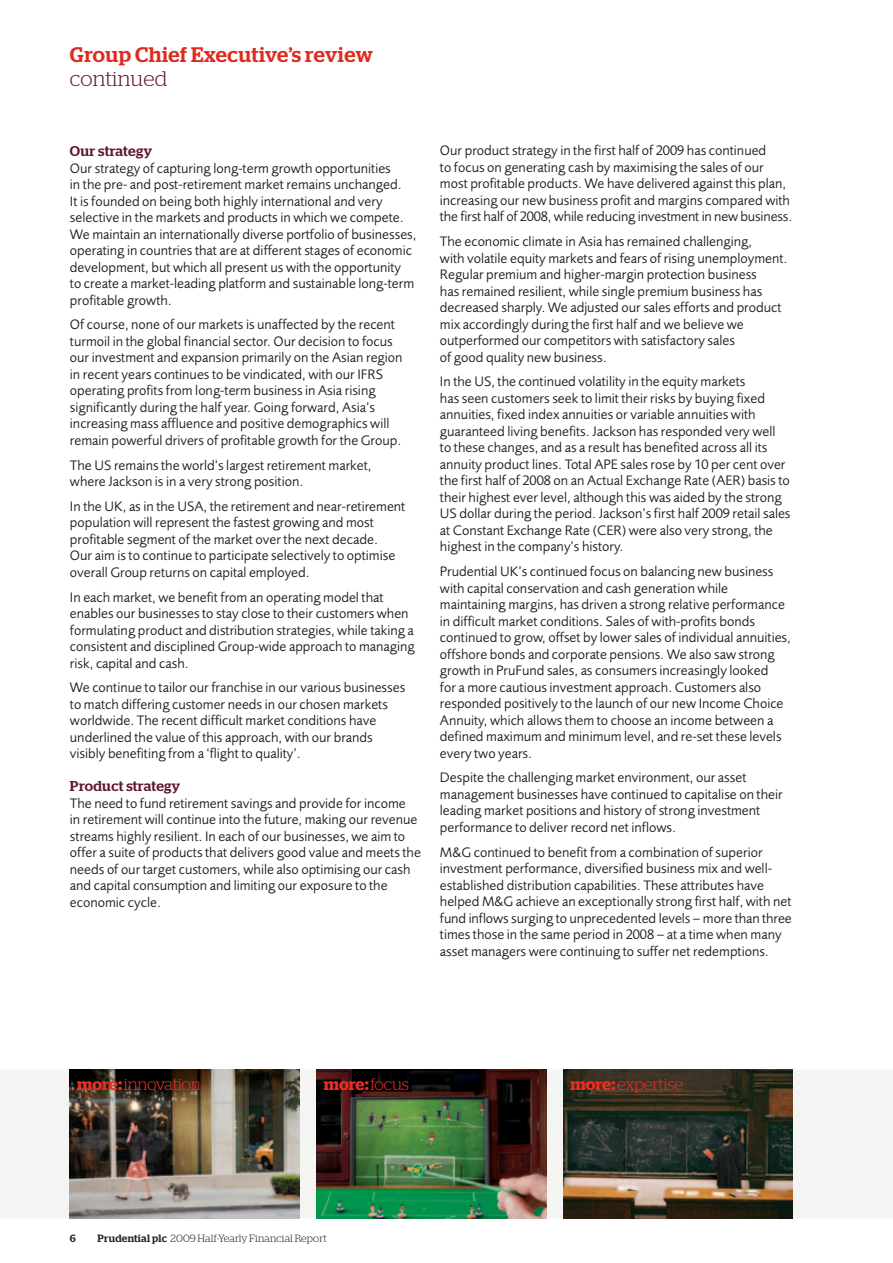
<style>
.page{position:relative;width:893px;height:1263px;background:#fff}
.page>*{position:absolute;margin:0;border:0;box-sizing:border-box;transform-origin:0 0}
.t1{font:500 21px/24px "Stag";letter-spacing:.02em;color:#e02a1e}
.t2{font:300 16.5px "Stag";letter-spacing:-.015em;color:#ee2e22}
.t3{font:14.25px/16.5px "Pru Sans";color:#231f20}
.t4{font:300 10.5px "Stag";letter-spacing:.01em;color:#231f20}
.t5{font:500 10.5px "Stag";color:#231f20}
.s1{font-weight:300;color:#61172c}
.s2{font-family:"Stag";font-weight:500;color:#61172c}
.s3{font-weight:600}
.s4{font-weight:600;font-size:19.5px}
.s5{font-weight:500}
</style>
<div class="page">
<div style="left:0;top:1069px;width:892px;height:149px;background:#f4f4f3"></div>
<img style="left:70px;top:1069px;width:230px;height:149px">
<img style="left:317px;top:1069px;width:229px;height:149px">
<img style="left:563px;top:1069px;width:230px;height:149px">
<p class="t1" style="left:70px;top:42px;width:304px">Group Chief Executive’s review <span class="s1">continued</span></p>
<p class="t3" style="left:70px;top:144px;width:348px"><span class="s2">Our strategy<br></span>Our strategy of capturing long-term growth opportunities<br>in the pre- and post-retirement market remains unchanged.<br>It is founded on being both highly international and very selective in the markets and products in which we compete.<br>We maintain an internationally diverse portfolio of businesses, operating in countries that are at different stages of economic development, but which all present us with the opportunity<br>to create a market-leading platform and sustainable long-term profitable growth.</p>
<p class="t3" style="left:70px;top:318px;width:334px">Of course, none of our markets is unaffected by the recent turmoil in the global financial sector. Our decision to focus our investment and expansion primarily on the Asian region in recent years continues to be vindicated, with our IFRS operating profits from long-term business in Asia rising significantly during the half year. Going forward, Asia’s increasing mass affluence and positive demographics will remain powerful drivers of profitable growth for the Group.</p>
<p class="t3" style="left:70px;top:458px;width:303px">The US remains the world’s largest retirement market, where Jackson is in a very strong position.</p>
<p class="t3" style="left:70px;top:499px;width:337px">In the UK, as in the USA, the retirement and near-retirement population will represent the fastest growing and most profitable segment of the market over the next decade.<br>Our aim is to continue to participate selectively to optimise overall Group returns on capital employed.</p>
<p class="t3" style="left:70px;top:590px;width:346px">In each market, we benefit from an operating model that enables our businesses to stay close to their customers when formulating product and distribution strategies, while taking a consistent and disciplined Group-wide approach to managing risk, capital and cash.</p>
<p class="t3" style="left:70px;top:681px;width:337px">We continue to tailor our franchise in our various businesses to match differing customer needs in our chosen markets worldwide. The recent difficult market conditions have underlined the value of this approach, with our brands visibly benefiting from a ‘flight to quality’.</p>
<p class="t3" style="left:70px;top:780px;width:352px"><span class="s2">Product strategy<br></span>The need to fund retirement savings and provide for income<br>in retirement will continue into the future, making our revenue streams highly resilient. In each of our businesses, we aim to offer a suite of products that delivers good value and meets the needs of our target customers, while also optimising our cash and capital consumption and limiting our exposure to the economic cycle.</p>
<p class="t3" style="left:440px;top:144px;width:354px">Our product strategy in the first half of 2009 has continued<br>to focus on generating cash by maximising the sales of our most profitable products. We have delivered against this plan, increasing our new business profit and margins compared with the first half of 2008, while reducing investment in new business.</p>
<p class="t3" style="left:440px;top:235px;width:349px">The economic climate in Asia has remained challenging,<br>with volatile equity markets and fears of rising unemployment.<br>Regular premium and higher-margin protection business<br>has remained resilient, while single premium business has decreased sharply. We adjusted our sales efforts and product mix accordingly during the first half and we believe we outperformed our competitors with satisfactory sales<br>of good quality new business.</p>
<p class="t3" style="left:440px;top:375px;width:352px">In the US, the continued volatility in the equity markets<br>has seen customers seek to limit their risks by buying fixed annuities, fixed index annuities or variable annuities with guaranteed living benefits. Jackson has responded very well<br>to these changes, and as a result has benefited across all its annuity product lines. Total APE sales rose by 10 per cent over the first half of 2008 on an Actual Exchange Rate (AER) basis to their highest ever level, although this was aided by the strong US dollar during the period. Jackson’s first half 2009 retail sales at Constant Exchange Rate (CER) were also very strong, the highest in the company’s history.</p>
<p class="t3" style="left:440px;top:565px;width:352px">Prudential UK’s continued focus on balancing new business with capital conservation and cash generation while maintaining margins, has driven a strong relative performance in difficult market conditions. Sales of with-profits bonds continued to grow, offset by lower sales of individual annuities, offshore bonds and corporate pensions. We also saw strong growth in PruFund sales, as consumers increasingly looked<br>for a more cautious investment approach. Customers also responded positively to the launch of our new Income Choice Annuity, which allows them to choose an income between a defined maximum and minimum level, and re-set these levels every two years.</p>
<p class="t3" style="left:440px;top:771px;width:344px">Despite the challenging market environment, our asset management businesses have continued to capitalise on their leading market positions and history of strong investment performance to deliver record net inflows.</p>
<p class="t3" style="left:440px;top:845px;width:353px">M&amp;G continued to benefit from a combination of superior investment performance, diversified business mix and well&shy;established distribution capabilities. These attributes have helped M&amp;G achieve an exceptionally strong first half, with net fund inflows surging to unprecedented levels – more than three times those in the same period in 2008 – at a time when many asset managers were continuing to suffer net redemptions.</p>
<p class="t2" style="left:77px;top:1078px;width:125px"><span class="s3">more</span><span class="s4">:</span>innovation</p>
<p class="t2" style="left:324px;top:1078px;width:87px"><span class="s3">more</span><span class="s4">:</span>focus</p>
<p class="t2" style="left:570px;top:1078px;width:114px"><span class="s3">more</span><span class="s4">:</span>expertise</p>
<p class="t5" style="left:70px;top:1232px;width:8px">6</p>
<p class="t4" style="left:98px;top:1234px;width:231px"><span class="s5">Prudential plc</span> 2009 Half-Yearly Financial Report</p>
</div>
